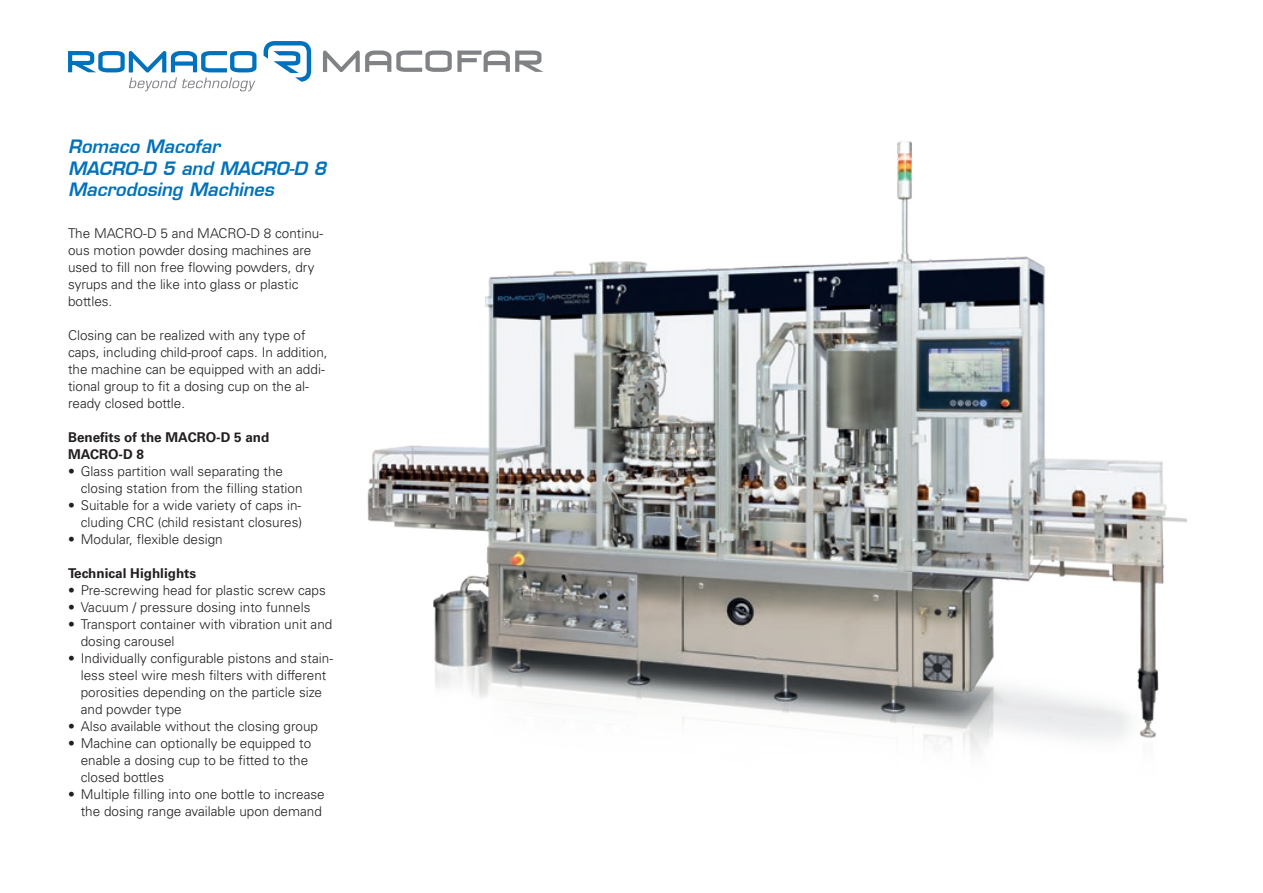
<style>
.page{position:relative;width:1263px;height:893px;background:#fff}
.page>*{position:absolute;margin:0;border:0;box-sizing:border-box;transform-origin:0 0}
.Headline{font:italic 600 18px/21.6px "Eurostile LT";color:#0072bc}
.Copy{font:300 13.5px/17px "Univers LT Std";color:#231f20}
.Headline_2{font:700 13.5px/17px "Univers LT Std";color:#231f20}
</style>
<div class="page">
<img style="left:241px;top:63px;width:946px;height:689px">
<svg style="left:264px;top:41px;width:47px;height:41px"></svg>
<svg style="left:323px;top:51px;width:220px;height:21px"></svg>
<svg style="left:68px;top:51px;width:188px;height:40px"></svg>
<p class="Headline" style="left:68px;top:136px;width:260px">Romaco Macofar<br>MACRO-D 5 and MACRO-D 8<br>Macrodosing Machines</p>
<p class="Copy" style="left:68px;top:225px;width:257px">The MACRO-D 5 and MACRO-D 8 continu&shy;ous motion powder dosing machines are used to fill non free flowing powders, dry syrups and the like into glass or plastic bottles.</p>
<p class="Copy" style="left:68px;top:327px;width:261px">Closing can be realized with any type of caps, including child-proof caps. In addition, the machine can be equipped with an addi&shy;tional group to fit a dosing cup on the al&shy;ready closed bottle.</p>
<p class="Headline_2" style="left:68px;top:429px;width:203px">Benefits of the MACRO-D 5 and<br>MACRO-D 8</p>
<p class="Copy" style="left:81px;top:463px;width:223px;text-indent:-13px">• Glass partition wall separating the closing station from the filling station</p>
<p class="Copy" style="left:68px;top:497px;width:236px;text-align:right">• Suitable for a wide variety of caps in&shy;cluding CRC (child resistant closures)</p>
<p class="Copy" style="left:68px;top:531px;width:156px">• Modular, flexible design</p>
<p class="Headline_2" style="left:68px;top:565px;width:130px">Technical Highlights</p>
<p class="Copy" style="left:68px;top:582px;width:259px">• Pre-screwing head for plastic screw caps</p>
<p class="Copy" style="left:68px;top:599px;width:244px">• Vacuum / pressure dosing into funnels</p>
<p class="Copy" style="left:81px;top:616px;width:253px;text-indent:-13px">• Transport container with vibration unit and dosing carousel</p>
<p class="Copy" style="left:81px;top:650px;width:254px;text-indent:-13px">• Individually configurable pistons and stain&shy;less steel wire mesh filters with different porosities depending on the particle size and powder type</p>
<p class="Copy" style="left:68px;top:718px;width:252px">• Also available without the closing group</p>
<p class="Copy" style="left:81px;top:735px;width:232px;text-indent:-13px">• Machine can optionally be equipped to enable a dosing cup to be fitted to the closed bottles</p>
<p class="Copy" style="left:68px;top:786px;width:258px;text-align:right">• Multiple filling into one bottle to increase the dosing range available upon demand</p>
</div>
